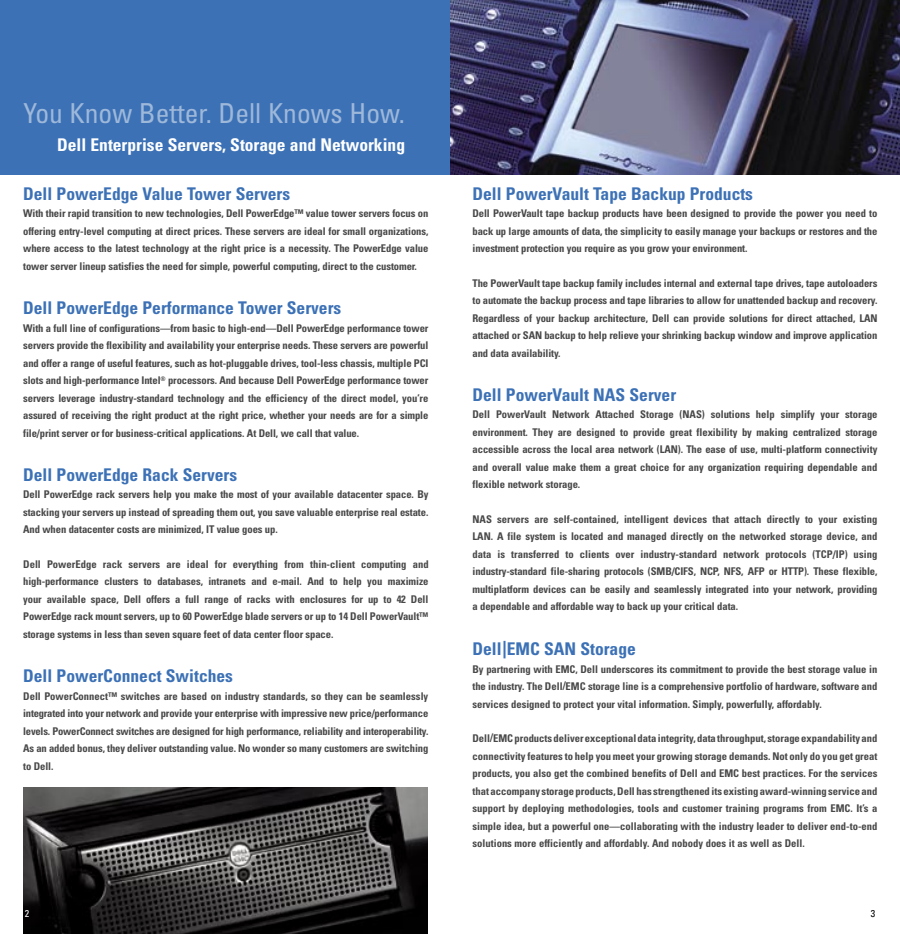
<style>
.page{position:relative;width:900px;height:934px;background:#fff}
.page>*{position:absolute;margin:0;border:0;box-sizing:border-box;transform-origin:0 0}
.t1{font:condensed 27.5px "Univers LT Std";color:#9eb8da}
.Subhead_back_spread{font:700 condensed 17.5px "Univers LT Std";color:#3c71b6}
.t2{font:700 condensed 17.5px "Univers LT Std";color:#fff}
.Body_copy_back_spread{font:700 condensed 10.62px/17.5px "Univers LT Std";letter-spacing:-.01em;color:#484848;text-align:justify}
.Subhead_back_spread-2{font:700 condensed 10.62px/17.5px "Univers LT Std";letter-spacing:-.01em;color:#484848;text-align:justify}
.server_number{font:condensed 10px "Univers LT Std";color:#fff}
.server_number-2{font:condensed 10px "Univers LT Std";color:#000}
</style>
<div class="page">
<img style="left:23px;top:788px;width:405px;height:146px">
<img style="left:450px;top:0;width:450px;height:174px">
<div style="left:0;top:0;width:450px;height:174px;background:#3c71b6"></div>
<p class="t1" style="left:24px;top:96px;width:383px">You Know Better. Dell Knows How.</p>
<p class="t2" style="left:57px;top:134px;width:350px">Dell Enterprise Servers, Storage and Networking</p>
<p class="Subhead_back_spread" style="left:23px;top:183px;width:268px">Dell PowerEdge Value Tower Servers</p>
<p class="Body_copy_back_spread" style="left:23px;top:205px;width:407px">With their rapid transition to new technologies, Dell PowerEdge™ value tower servers focus on offering entry-level computing at direct prices. These servers are ideal for small organizations, where access to the latest technology at the right price is a necessity. The PowerEdge value tower server lineup satisfies the need for simple, powerful computing, direct to the customer.</p>
<p class="Subhead_back_spread" style="left:23px;top:297px;width:320px">Dell PowerEdge Performance Tower Servers</p>
<p class="Body_copy_back_spread" style="left:23px;top:319px;width:407px">With a full line of configurations—from basic to high-end—Dell PowerEdge performance tower servers provide the flexibility and availability your enterprise needs. These servers are powerful and offer a range of useful features, such as hot-pluggable drives, tool-less chassis, multiple PCI slots and high-performance Intel<sup>®</sup> processors. And because Dell PowerEdge performance tower servers leverage industry-standard technology and the efficiency of the direct model, you’re assured of receiving the right product at the right price, whether your needs are for a simple file/print server or for business-critical applications. At Dell, we call that value.</p>
<p class="Subhead_back_spread" style="left:23px;top:464px;width:216px">Dell PowerEdge Rack Servers</p>
<p class="Body_copy_back_spread" style="left:23px;top:486px;width:407px">Dell PowerEdge rack servers help you make the most of your available datacenter space. By stacking your servers up instead of spreading them out, you save valuable enterprise real estate.<br>And when datacenter costs are minimized, IT value goes up.</p>
<p class="Body_copy_back_spread" style="left:23px;top:555px;width:407px">Dell PowerEdge rack servers are ideal for everything from thin-client computing and high-performance clusters to databases, intranets and e-mail. And to help you maximize your available space, Dell offers a full range of racks with enclosures for up to 42 Dell PowerEdge rack mount servers, up to 60 PowerEdge blade servers or up to 14 Dell PowerVault™ storage systems in less than seven square feet of data center floor space.</p>
<p class="Subhead_back_spread" style="left:23px;top:665px;width:211px">Dell PowerConnect Switches</p>
<p class="Body_copy_back_spread" style="left:23px;top:687px;width:407px">Dell PowerConnect™ switches are based on industry standards, so they can be seamlessly integrated into your network and provide your enterprise with impressive new price/performance levels. PowerConnect switches are designed for high performance, reliability and interoperability.<br>As an added bonus, they deliver outstanding value. No wonder so many customers are switching to Dell.</p>
<p class="Subhead_back_spread" style="left:472px;top:183px;width:282px">Dell PowerVault Tape Backup Products</p>
<p class="Body_copy_back_spread" style="left:472px;top:205px;width:407px">Dell PowerVault tape backup products have been designed to provide the power you need to back up large amounts of data, the simplicity to easily manage your backups or restores and the investment protection you require as you grow your environment.</p>
<p class="Body_copy_back_spread" style="left:472px;top:274px;width:406px">The PowerVault tape backup family includes internal and external tape drives, tape autoloaders to automate the backup process and tape libraries to allow for unattended backup and recovery.<br>Regardless of your backup architecture, Dell can provide solutions for direct attached, LAN attached or SAN backup to help relieve your shrinking backup window and improve application and data availability.</p>
<p class="Subhead_back_spread" style="left:472px;top:384px;width:205px">Dell PowerVault NAS Server</p>
<p class="Body_copy_back_spread" style="left:472px;top:406px;width:407px">Dell PowerVault Network Attached Storage (NAS) solutions help simplify your storage environment. They are designed to provide great flexibility by making centralized storage accessible across the local area network (LAN). The ease of use, multi-platform connectivity and overall value make them a great choice for any organization requiring dependable and flexible network storage.</p>
<p class="Subhead_back_spread-2" style="left:472px;top:510px;width:407px">NAS servers are self-contained, intelligent devices that attach directly to your existing LAN. A file system is located and managed directly on the networked storage device, and data is transferred to clients over industry-standard network protocols (TCP/IP) using industry-standard file-sharing protocols (SMB/CIFS, NCP, NFS, AFP or HTTP). These flexible, multiplatform devices can be easily and seamlessly integrated into your network, providing a dependable and affordable way to back up your critical data.</p>
<p class="Subhead_back_spread" style="left:472px;top:638px;width:165px">Dell|EMC SAN Storage</p>
<p class="Body_copy_back_spread" style="left:472px;top:660px;width:406px">By partnering with EMC, Dell underscores its commitment to provide the best storage value in the industry. The Dell/EMC storage line is a comprehensive portfolio of hardware, software and services designed to protect your vital information. Simply, powerfully, affordably.</p>
<p class="Body_copy_back_spread" style="left:472px;top:730px;width:407px">Dell/EMC products deliver exceptional data integrity, data throughput, storage expandability and connectivity features to help you meet your growing storage demands. Not only do you get great products, you also get the combined benefits of Dell and EMC best practices. For the services that accompany storage products, Dell has strengthened its existing award-winning service and support by deploying methodologies, tools and customer training programs from EMC. It’s a simple idea, but a powerful one—collaborating with the industry leader to deliver end-to-end solutions more efficiently and affordably. And nobody does it as well as Dell.</p>
<p class="server_number" style="left:25px;top:907px;width:6px">2</p>
<p class="server_number-2" style="left:871px;top:907px;width:6px">3</p>
</div>
